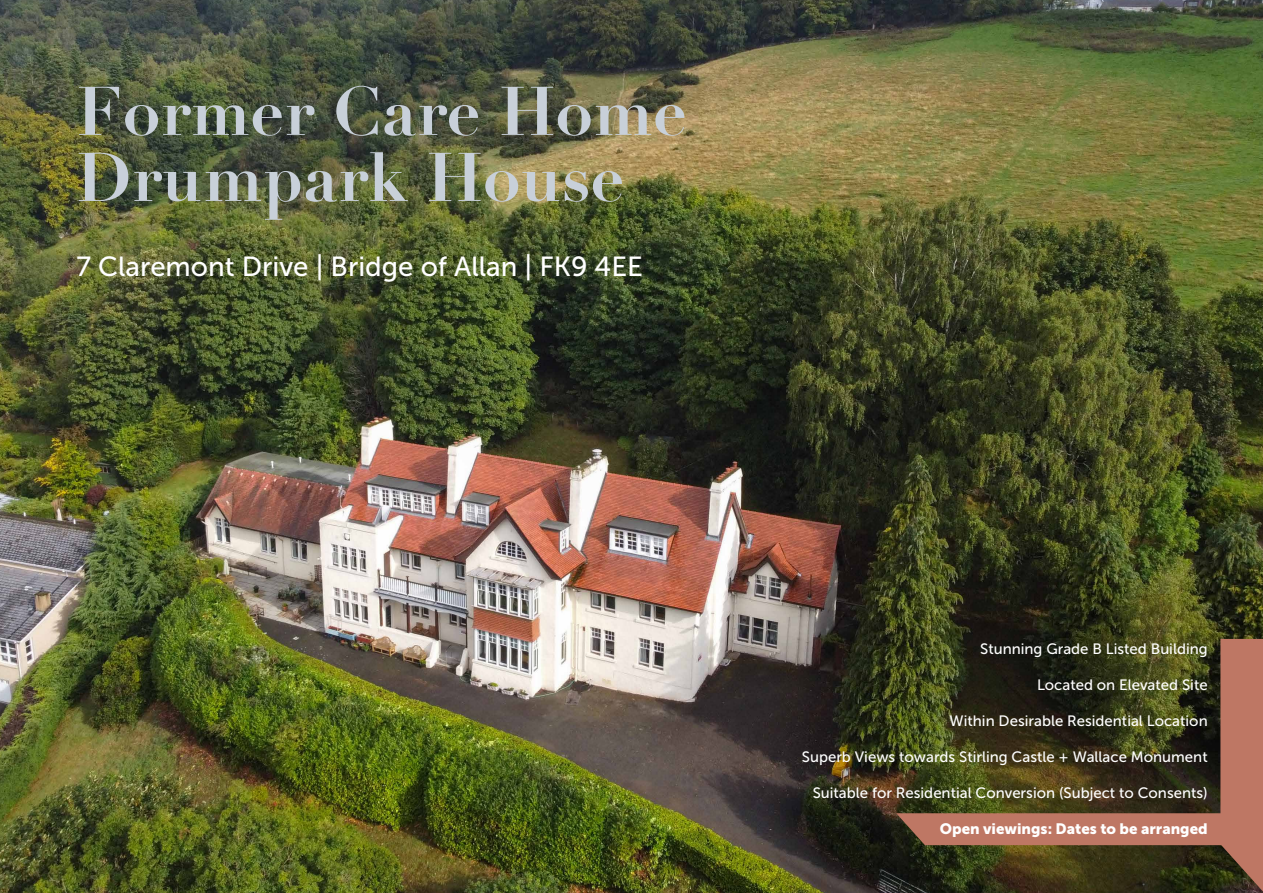
<style>
.page{position:relative;width:1263px;height:893px;background:#fff}
.page>*{position:absolute;margin:0;border:0;box-sizing:border-box;transform-origin:0 0}
.t1{font:700 67.5px/66px "Didot";color:#c8d0d9}
.t2{font:27.6px "Museo Sans 500";color:#fff}
.t3{font:15px "Museo Sans 500";color:#fff}
.t4{font:15px "Museo Sans 900";color:#fff}
</style>
<div class="page">
<img style="left:0;top:0;width:1263px;height:893px">
<svg style="left:896px;top:639px;width:367px;height:252px;background:#514226"></svg>
<h1 class="t1" style="left:77px;top:79px;width:612px">Former Care Home<br>Drumpark House</h1>
<h2 class="t2" style="left:77px;top:251px;width:568px">7 Claremont Drive | Bridge of Allan | FK9 4EE</h2>
<p class="t3" style="left:980px;top:640px;width:229px">Stunning Grade B Listed Building</p>
<p class="t3" style="left:1037px;top:676px;width:172px">Located on Elevated Site</p>
<p class="t3" style="left:949px;top:712px;width:260px">Within Desirable Residential Location</p>
<p class="t3" style="left:802px;top:748px;width:407px">Superb Views towards Stirling Castle + Wallace Monument</p>
<p class="t3" style="left:813px;top:784px;width:396px">Suitable for Residential Conversion (Subject to Consents)</p>
<p class="t4" style="left:940px;top:820px;width:269px">Open viewings: Dates to be arranged</p>
</div>
